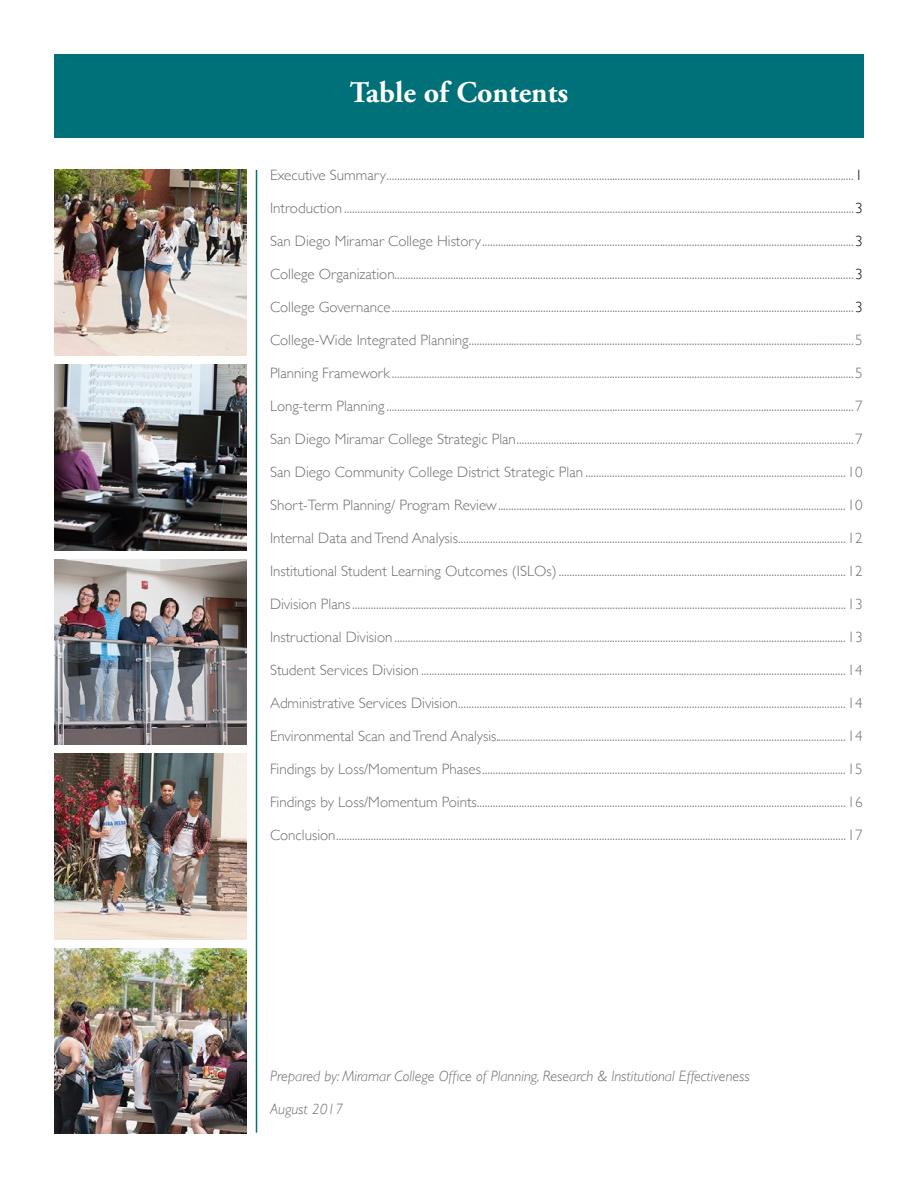
<style>
.page{position:relative;width:918px;height:1188px;background:#fff}
.page>*{position:absolute;margin:0;border:0;box-sizing:border-box;transform-origin:0 0}
.Headers{font:700 30px "Adobe Garamond";color:#fff}
.Body_Copy{font:300 15px "Gill Sans";color:#6d6e71}
.Body_Copy-2{font:italic 300 15px "Gill Sans";color:#6d6e71}
.s1{color:#000}
</style>
<div class="page">
<div style="left:54px;top:54px;width:810px;height:83px;background:#007079"></div>
<hr style="left:256px;top:170px;width:1px;height:963px;background:#007079">
<img style="left:54px;top:170px;width:192px;height:186px">
<img style="left:54px;top:754px;width:192px;height:185px">
<img style="left:54px;top:364px;width:192px;height:186px">
<img style="left:54px;top:559px;width:192px;height:186px">
<img style="left:54px;top:948px;width:192px;height:186px">
<p class="Headers" style="left:350px;top:76px;width:220px">Table of Contents</p>
<p class="Body_Copy" style="left:270px;top:164px;width:594px">Executive Summary................................................................................................................................................................................<span class="s1">1</span></p>
<p class="Body_Copy" style="left:270px;top:197px;width:594px">Introduction ................................................................................................................................................................................................<span class="s1">3</span></p>
<p class="Body_Copy" style="left:270px;top:230px;width:594px">San Diego Miramar College History............................................................................................................................................<span class="s1">3</span></p>
<p class="Body_Copy" style="left:270px;top:263px;width:594px">College Organization.............................................................................................................................................................................<span class="s1">3</span></p>
<p class="Body_Copy" style="left:270px;top:296px;width:594px">College Governance..............................................................................................................................................................................<span class="s1">3</span></p>
<p class="Body_Copy" style="left:270px;top:329px;width:594px">College-Wide Integrated Planning.................................................................................................................................................5</p>
<p class="Body_Copy" style="left:270px;top:362px;width:594px">Planning Framework ..............................................................................................................................................................................5</p>
<p class="Body_Copy" style="left:270px;top:395px;width:594px">Long-term Planning ................................................................................................................................................................................7</p>
<p class="Body_Copy" style="left:270px;top:428px;width:594px">San Diego Miramar College Strategic Plan...............................................................................................................................7</p>
<p class="Body_Copy" style="left:270px;top:461px;width:594px">San Diego Community College District Strategic Plan ..................................................................................................10</p>
<p class="Body_Copy" style="left:270px;top:494px;width:594px">Short-Term Planning/ Program Review...................................................................................................................................10</p>
<p class="Body_Copy" style="left:270px;top:527px;width:594px">Internal Data and Trend Analysis..................................................................................................................................................12</p>
<p class="Body_Copy" style="left:270px;top:560px;width:594px">Institutional Student Learning Outcomes (ISLOs)............................................................................................................12</p>
<p class="Body_Copy" style="left:270px;top:593px;width:594px">Division Plans..........................................................................................................................................................................................13</p>
<p class="Body_Copy" style="left:270px;top:626px;width:594px">Instructional Division ..........................................................................................................................................................................13</p>
<p class="Body_Copy" style="left:270px;top:659px;width:594px">Student Services Division ................................................................................................................................................................14</p>
<p class="Body_Copy" style="left:270px;top:692px;width:594px">Administrative Services Division..................................................................................................................................................14</p>
<p class="Body_Copy" style="left:270px;top:725px;width:594px">Environmental Scan and Trend Analysis...................................................................................................................................14</p>
<p class="Body_Copy" style="left:270px;top:758px;width:594px">Findings by Loss/Momentum Phases.........................................................................................................................................15</p>
<p class="Body_Copy" style="left:270px;top:791px;width:594px">Findings by Loss/Momentum Points...........................................................................................................................................16</p>
<p class="Body_Copy" style="left:270px;top:824px;width:594px">Conclusion................................................................................................................................................................................................17</p>
<p class="Body_Copy-2" style="left:270px;top:1068px;width:481px">Prepared by: Miramar College Office of Planning, Research &amp; Institutional Effectiveness</p>
<p class="Body_Copy-2" style="left:270px;top:1101px;width:75px">August 2017</p>
</div>
